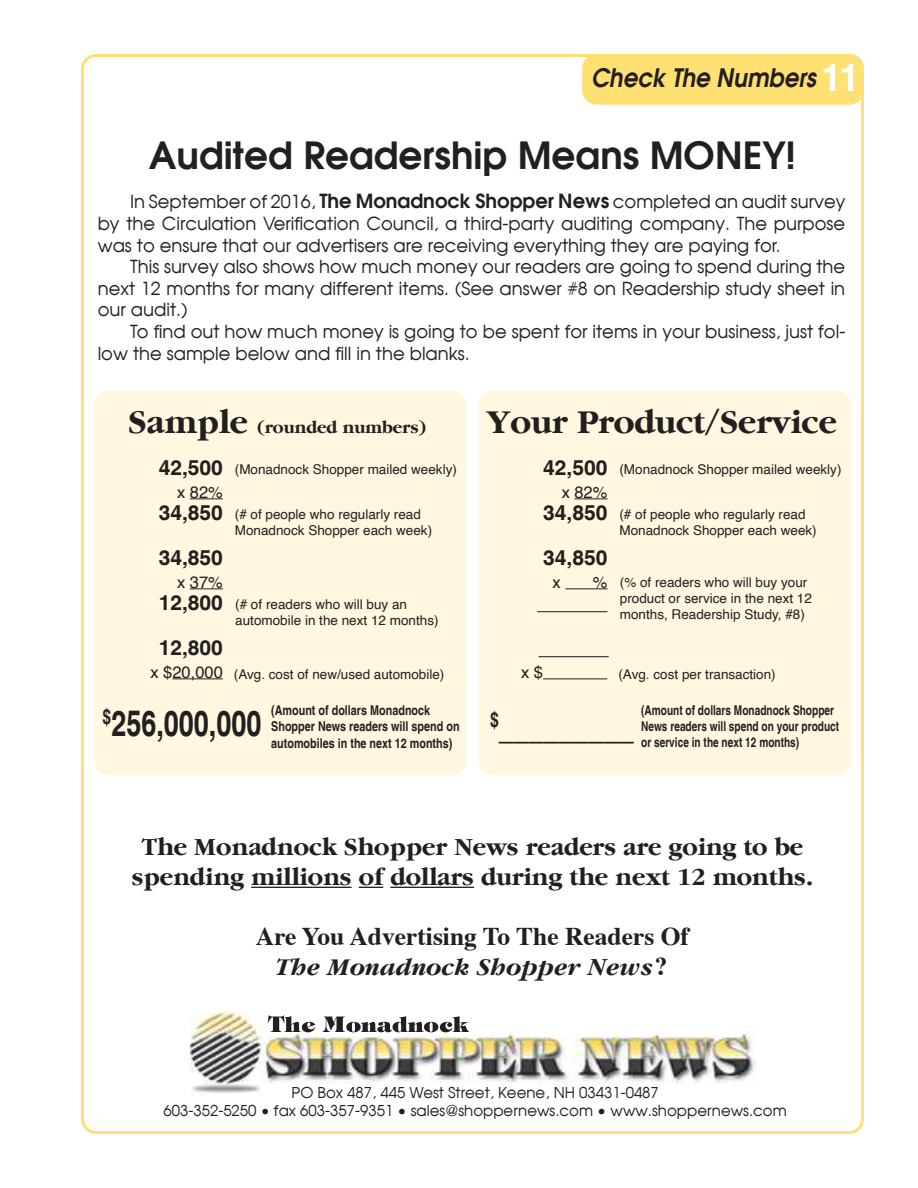
<style>
.page{position:relative;width:918px;height:1188px;background:#fff}
.page>*{position:absolute;margin:0;border:0;box-sizing:border-box;transform-origin:0 0}
.t1{font:600 37.5px "Avant Garde";color:#221f1f}
.t2{font:700 36px "Helvetica";color:#221f1f;scale:.75 1}
.t3{font:700 condensed 36px "Helvetica";color:#fff}
.t4{font:700 34.5px "Garamond";color:#221f1f}
.t5{font:700 25.5px/30.6px "Garamond";color:#221f1f;text-align:center}
.t6{font:700 25.5px "Times";color:#221f1f}
.t7{font:italic 700 25.5px "Garamond";color:#221f1f}
.t8{font:italic 600 25.5px "Avant Garde";color:#231f20;scale:.9 1}
.t9{font:700 21px/45px "Helvetica";color:#221f1f}
.t10{font:18px/21.6px "Avant Garde";color:#221f1f;text-align:justify}
.t11{font:700 18px "Garamond";color:#221f1f}
.t12{font:16.5px "Helvetica";color:#221f1f}
.t13{font:15px/18px "Avant Garde";color:#221f1f;text-align:center}
.t14{font:13.5px/16.2px "Helvetica";color:#221f1f}
.t15{font:700 13.5px/16.2px "Helvetica";color:#221f1f;scale:.75 1}
.t16{font:700 13.5px/16.2px "Helvetica";color:#221f1f;scale:.8 1}
.s1{font-weight:600;font-size:19.5px}
.s2{font-size:34.5px}
.s3{font-family:"Times";font-style:normal}
</style>
<div class="page">
<div style="left:583px;top:55px;width:280px;height:49px;background:#ffe072"></div>
<div style="left:582px;top:54px;width:282px;height:51px;border:2px solid #ffe072;border-radius:14px"></div>
<img style="left:191px;top:1012px;width:564px;height:81px">
<svg style="left:268px;top:1015px;width:47px;height:17px"></svg>
<svg style="left:323px;top:1016px;width:147px;height:16px"></svg>
<hr style="left:251px;top:887px;width:101px;height:1px;background:#221f1f">
<svg style="left:359px;top:887px;width:24px;height:1px"></svg>
<hr style="left:390px;top:887px;width:84px;height:1px;background:#221f1f">
<div style="left:94px;top:391px;width:372px;height:384px;background:#fff7df;border-radius:14px"></div>
<hr style="left:190px;top:498px;width:33px;height:1px;background:#221f1f">
<hr style="left:190px;top:588px;width:33px;height:1px;background:#221f1f">
<hr style="left:172px;top:678px;width:51px;height:1px;background:#221f1f">
<div style="left:479px;top:391px;width:372px;height:384px;background:#fff7df;border-radius:14px"></div>
<hr style="left:574px;top:498px;width:34px;height:1px;background:#221f1f">
<hr style="left:565px;top:588px;width:43px;height:1px;background:#221f1f">
<hr style="left:537px;top:611px;width:70px;height:1px;background:#221f1f">
<hr style="left:539px;top:656px;width:70px;height:1px;background:#221f1f">
<hr style="left:543px;top:678px;width:64px;height:1px;background:#221f1f">
<h2 class="t3" style="left:823px;top:57px;width:37px">11</h2>
<h3 class="t8" style="left:591px;top:67px;width:251px">Check The Numbers</h3>
<h1 class="t1" style="left:149px;top:136px;width:649px">Audited Readership Means MONEY!</h1>
<p class="t10" style="left:98px;top:192px;width:749px;text-indent:32px">In September of 2016, <span class="s1">The Monadnock Shopper News</span> completed an audit survey by the Circulation Verification Council, a third-party auditing company. The purpose was to ensure that our advertisers are receiving everything they are paying for.</p>
<p class="t10" style="left:98px;top:257px;width:749px;text-indent:32px">This survey also shows how much money our readers are going to spend during the next 12 months for many different items. (See answer #8 on Readership study sheet in our audit.)</p>
<p class="t10" style="left:98px;top:322px;width:749px;text-indent:32px">To find out how much money is going to be spent for items in your business, just fol&shy;low the sample below and fill in the blanks.</p>
<p class="t11" style="left:128px;top:420px;width:299px"><span class="s2">Sample</span> (rounded numbers)</p>
<p class="t9" style="left:159px;top:447px;width:66px">42,500</p>
<p class="t12" style="left:177px;top:485px;width:47px">x 82%</p>
<p class="t9" style="left:159px;top:492px;width:66px">34,850<br>34,850</p>
<p class="t12" style="left:177px;top:575px;width:47px">x 37%</p>
<p class="t9" style="left:159px;top:582px;width:66px">12,800<br>12,800</p>
<p class="t12" style="left:150px;top:665px;width:74px">x $20,000</p>
<p class="t14" style="left:235px;top:463px;width:224px">(Monadnock Shopper mailed weekly)</p>
<p class="t14" style="left:235px;top:507px;width:199px">(# of people who regularly read<br>Monadnock Shopper each week)</p>
<p class="t14" style="left:235px;top:597px;width:205px">(# of readers who will buy an automobile in the next 12 months)</p>
<p class="t14" style="left:234px;top:667px;width:212px">(Avg. cost of new/used automobile)</p>
<h2 class="t2" style="left:103px;top:708px;width:213px"><sup>$</sup>256,000,000</h2>
<p class="t16" style="left:271px;top:703px;width:237px">(Amount of dollars Monadnock<br>Shopper News readers will spend on automobiles in the next 12 months)</p>
<h3 class="t4" style="left:487px;top:408px;width:351px">Your Product/Service</h3>
<p class="t9" style="left:543px;top:447px;width:66px">42,500</p>
<p class="t12" style="left:562px;top:485px;width:47px">x 82%</p>
<p class="t9" style="left:543px;top:492px;width:66px">34,850<br>34,850</p>
<p class="t12" style="left:553px;top:575px;width:10px">x</p>
<p class="t12" style="left:593px;top:575px;width:16px">%</p>
<p class="t14" style="left:619px;top:463px;width:224px">(Monadnock Shopper mailed weekly)</p>
<p class="t14" style="left:619px;top:507px;width:199px">(# of people who regularly read<br>Monadnock Shopper each week)</p>
<p class="t14" style="left:620px;top:575px;width:194px">(% of readers who will buy your product or service in the next 12 months, Readership Study, #8)</p>
<p class="t12" style="left:521px;top:665px;width:24px">x $</p>
<p class="t14" style="left:618px;top:667px;width:159px">(Avg. cost per transaction)</p>
<p class="t15" style="left:641px;top:703px;width:266px">(Amount of dollars Monadnock Shopper<br>News readers will spend on your product or service in the next 12 months)</p>
<h2 class="t2" style="left:490px;top:711px;width:193px"><sup>$</sup>_________</h2>
<h3 class="t5" style="left:132px;top:833px;width:683px">The Monadnock Shopper News readers are going to be spending millions of dollars during the next 12 months.</h3>
<h3 class="t6" style="left:256px;top:927px;width:435px">Are You Advertising To The Readers Of</h3>
<h3 class="t7" style="left:277px;top:958px;width:392px">The Monadnock Shopper News<span class="s3">?</span></h3>
<p class="t13" style="left:164px;top:1085px;width:625px">PO Box 487, 445 West Street, Keene, NH 03431-0487<br>603-352-5250 • fax 603-357-9351 • sales@shoppernews.com • www.shoppernews.com</p>
</div>
